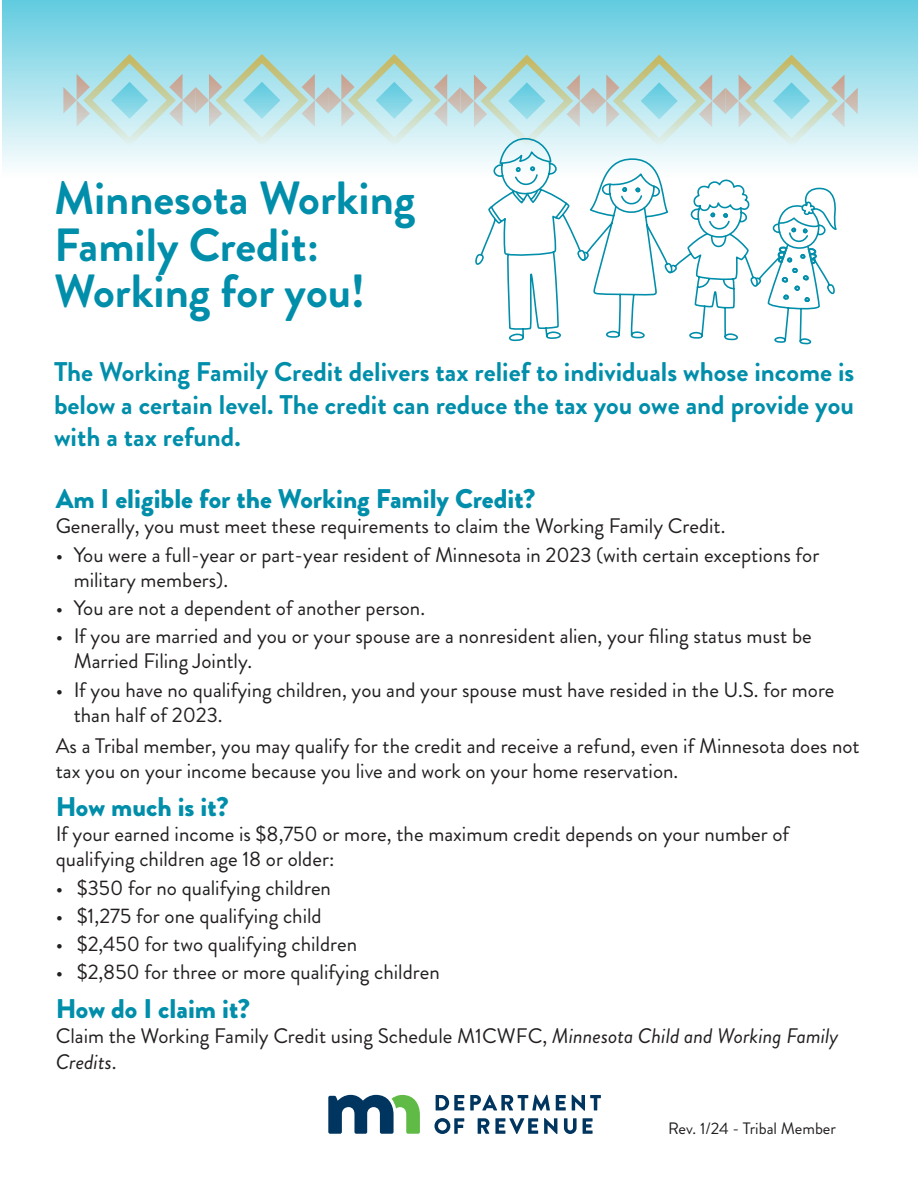
<style>
.page{position:relative;width:918px;height:1188px;background:#fff}
.page>*{position:absolute;margin:0;border:0;box-sizing:border-box;transform-origin:0 0}
.t1{font:700 46.5px "Brandon Grotesque";color:#008eaa}
.t2{font:700 27px/32.4px "Brandon Grotesque";color:#008eaa;text-align:justify}
.t3{font:900 27px "Brandon Grotesque";color:#008eaa}
.t4{font:21px/25.2px "Brandon Grotesque";color:#231f20}
.t5{font:16.5px "Brandon Grotesque";color:#231f20}
.s1{font-style:italic}
</style>
<div class="page">
<div style="left:2px;top:0;width:916px;height:177px;background:linear-gradient(to bottom,#61cbe0,#fdfefe)"></div>
<svg style="left:328px;top:1095px;width:92px;height:39px"></svg>
<svg style="left:436px;top:1095px;width:28px;height:15px"></svg>
<svg style="left:470px;top:1095px;width:80px;height:16px"></svg>
<svg style="left:556px;top:1095px;width:10px;height:15px"></svg>
<svg style="left:572px;top:1095px;width:29px;height:16px"></svg>
<svg style="left:434px;top:1118px;width:30px;height:16px"></svg>
<svg style="left:478px;top:1118px;width:11px;height:16px"></svg>
<svg style="left:495px;top:1118px;width:43px;height:16px"></svg>
<svg style="left:544px;top:1118px;width:13px;height:16px"></svg>
<svg style="left:564px;top:1118px;width:13px;height:16px"></svg>
<svg style="left:583px;top:1118px;width:10px;height:16px"></svg>
<svg style="left:63px;top:54px;width:795px;height:291px"></svg>
<p class="t1" style="left:54px;top:166px;width:363px">Minnesota Working</p>
<p class="t1" style="left:54px;top:212px;width:267px">Family Credit:</p>
<p class="t1" style="left:54px;top:259px;width:313px">Working for you!</p>
<p class="t2" style="left:54px;top:356px;width:802px">The Working Family Credit delivers tax relief to individuals whose income is below a certain level. The credit can reduce the tax you owe and provide you with a tax refund.</p>
<h2 class="t3" style="left:56px;top:480px;width:481px">Am I eligible for the Working Family Credit?</h2>
<p class="t4" style="left:56px;top:514px;width:671px">Generally, you must meet these requirements to claim the Working Family Credit.</p>
<p class="t4" style="left:74px;top:542px;width:747px;text-indent:-18px">• You were a full-year or part-year resident of Minnesota in 2023 (with certain exceptions for military members).</p>
<p class="t4" style="left:56px;top:595px;width:371px">• You are not a dependent of another person.</p>
<p class="t4" style="left:74px;top:624px;width:740px;text-indent:-18px">• If you are married and you or your spouse are a nonresident alien, your filing status must be<br>Married Filing Jointly.</p>
<p class="t4" style="left:74px;top:677px;width:762px;text-indent:-18px">• If you have no qualifying children, you and your spouse must have resided in the U.S. for more than half of 2023.</p>
<p class="t4" style="left:56px;top:733px;width:806px">As a Tribal member, you may qualify for the credit and receive a refund, even if Minnesota does not tax you on your income because you live and work on your home reservation.</p>
<p class="t3" style="left:56px;top:788px;width:174px">How much is it?</p>
<p class="t4" style="left:56px;top:822px;width:735px">If your earned income is $8,750 or more, the maximum credit depends on your number of qualifying children age 18 or older:</p>
<p class="t4" style="left:56px;top:875px;width:277px">• $350 for no qualifying children</p>
<p class="t4" style="left:56px;top:903px;width:268px">• $1,275 for one qualifying child</p>
<p class="t4" style="left:56px;top:931px;width:303px">• $2,450 for two qualifying children</p>
<p class="t4" style="left:56px;top:960px;width:386px">• $2,850 for three or more qualifying children</p>
<p class="t3" style="left:56px;top:990px;width:196px">How do I claim it?</p>
<p class="t4" style="left:56px;top:1024px;width:784px">Claim the Working Family Credit using Schedule M1CWFC, <span class="s1">Minnesota Child and Working Family<br>Credits</span>.</p>
<p class="t5" style="left:668px;top:1117px;width:169px">Rev. 1/24 - Tribal Member</p>
</div>
